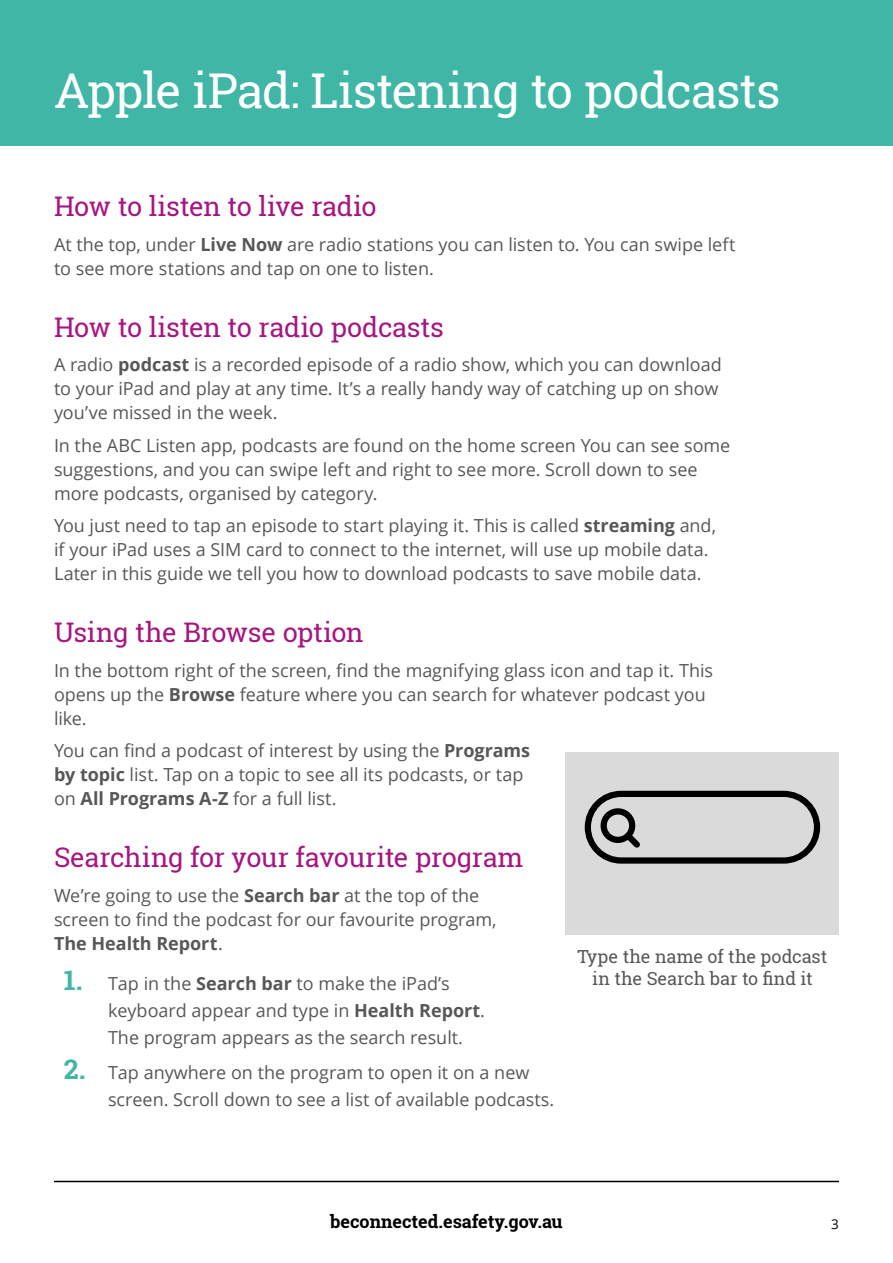
<style>
.page{position:relative;width:893px;height:1263px;background:#fff}
.page>*{position:absolute;margin:0;border:0;box-sizing:border-box;transform-origin:0 0}
.t1{font:48px "Roboto Slab";letter-spacing:-.025em;color:#fff}
.t2{font:27px "Roboto Slab";letter-spacing:-.015em;color:#a71680}
.t3{font:18px/24px "Open Sans";letter-spacing:-.005em;color:#575756}
.t4{font:18px/21.6px "Roboto Slab";letter-spacing:-.005em;color:#575756;text-align:center}
.t5{font:700 18px "Roboto Slab";color:#000}
.t6{font:13.5px "Open Sans";color:#000}
.s1{font-weight:700}
.s2{font-family:"Roboto Slab";font-weight:700;font-size:27px;color:#40b6a6}
</style>
<div class="page">
<hr style="left:54px;top:1181px;width:785px;height:1px;background:#000">
<div style="left:0;top:0;width:893px;height:145px;background:#40b6a6"></div>
<div style="left:566px;top:753px;width:273px;height:182px;background:#dadada"></div>
<div style="left:585px;top:791px;width:235px;height:73px;border:6px solid #000;border-radius:33px"></div>
<svg style="left:593px;top:801px;width:47px;height:52px"></svg>
<h1 class="t1" style="left:54px;top:58px;width:728px">Apple iPad: Listening to podcasts</h1>
<h2 class="t2" style="left:54px;top:188px;width:324px">How to listen to live radio</h2>
<p class="t3" style="left:54px;top:232px;width:683px">At the top, under <span class="s1">Live Now</span> are radio stations you can listen to. You can swipe left to see more stations and tap on one to listen.</p>
<h2 class="t2" style="left:54px;top:308px;width:391px">How to listen to radio podcasts</h2>
<p class="t3" style="left:54px;top:352px;width:669px">A radio <span class="s1">podcast</span> is a recorded episode of a radio show, which you can download to your iPad and play at any time. It’s a really handy way of catching up on show you’ve missed in the week.</p>
<p class="t3" style="left:54px;top:433px;width:678px">In the ABC Listen app, podcasts are found on the home screen You can see some suggestions, and you can swipe left and right to see more. Scroll down to see more podcasts, organised by category.</p>
<p class="t3" style="left:54px;top:513px;width:664px">You just need to tap an episode to start playing it. This is called <span class="s1">streaming</span> and, if your iPad uses a SIM card to connect to the internet, will use up mobile data.<br>Later in this guide we tell you how to download podcasts to save mobile data.</p>
<h2 class="t2" style="left:54px;top:614px;width:311px">Using the Browse option</h2>
<p class="t3" style="left:54px;top:658px;width:661px">In the bottom right of the screen, find the magnifying glass icon and tap it. This opens up the <span class="s1">Browse</span> feature where you can search for whatever podcast you like.</p>
<p class="t3" style="left:54px;top:738px;width:478px">You can find a podcast of interest by using the <span class="s1">Programs by topic</span> list. Tap on a topic to see all its podcasts, or tap on <span class="s1">All Programs A-Z</span> for a full list.</p>
<h2 class="t2" style="left:54px;top:839px;width:471px">Searching for your favourite program</h2>
<p class="t3" style="left:54px;top:883px;width:444px">We’re going to use the <span class="s1">Search bar</span> at the top of the screen to find the podcast for our favourite program,<br><span class="s1">The Health Report</span>.</p>
<p class="t3" style="left:108px;top:969px;width:378px;line-height:27px;text-indent:-44px"><span class="s2">1.</span> Tap in the <span class="s1">Search bar</span> to make the iPad’s keyboard appear and type in <span class="s1">Health Report</span>.<br>The program appears as the search result.</p>
<p class="t3" style="left:108px;top:1059px;width:448px;line-height:27px;text-indent:-44px"><span class="s2">2.</span> Tap anywhere on the program to open it on a new screen. Scroll down to see a list of available podcasts.</p>
<p class="t4" style="left:578px;top:946px;width:251px">Type the name of the podcast in the Search bar to find it</p>
<p class="t5" style="left:330px;top:1209px;width:234px">beconnected.esafety.gov.au</p>
<p class="t6" style="left:831px;top:1214px;width:9px">3</p>
</div>
